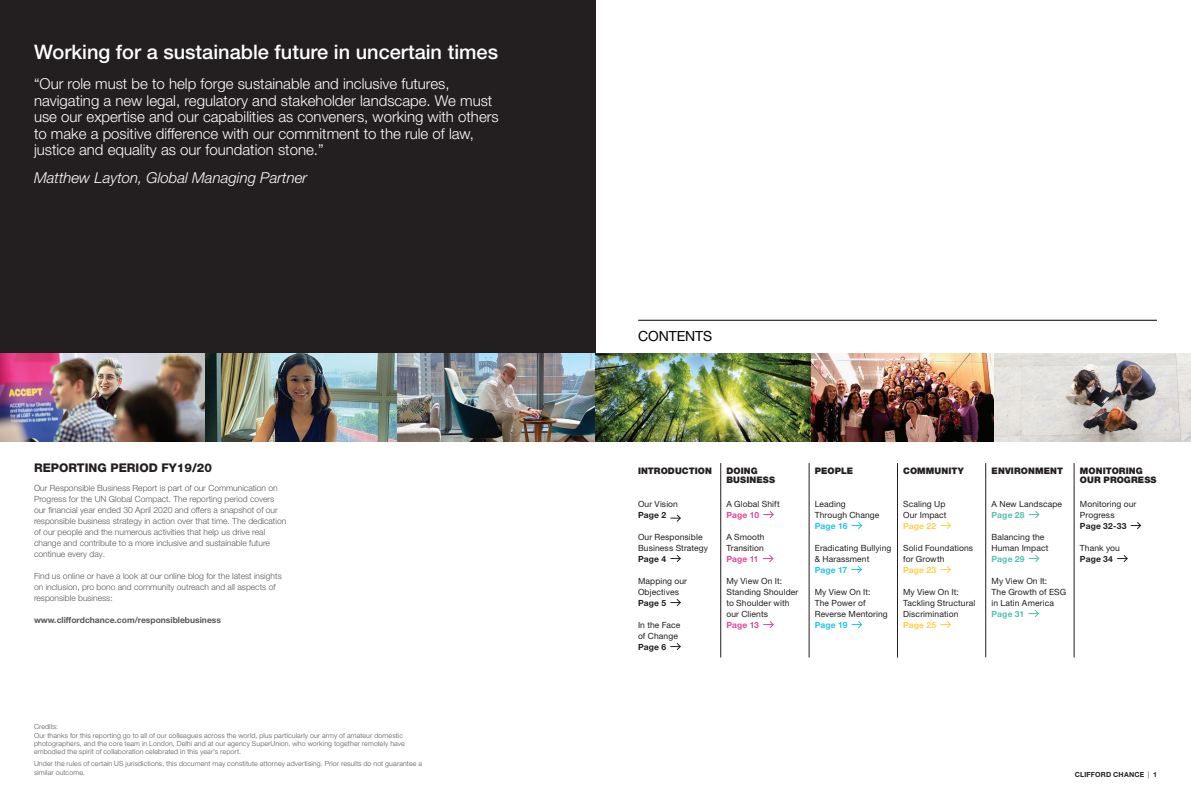
<style>
.page{position:relative;width:1191px;height:791px;background:#fff}
.page>*{position:absolute;margin:0;border:0;box-sizing:border-box;transform-origin:0 0}
._8_Intro_Para_Body{font:500 20px "Helvetica Neue LT Pro";color:#fff}
._9_Intro_Para_Small{font:300 15px/16.5px "Helvetica Neue LT Pro";color:#fff}
._9_Intro_Para_Small-2{font:italic 300 15px "Helvetica Neue LT Pro";color:#fff}
._0_Large_Questions_L{font:14px "Helvetica Neue LT Pro";letter-spacing:-.005em;color:#000}
._8_Intro_Para_Body-2{font:800 12px "Helvetica Neue LT Pro";color:#231f20}
._11_SubHead{font:900 9px/9px "Helvetica Neue LT Pro";letter-spacing:.01em;color:#231f20}
._4_Body_Copy{font:300 8.5px/11px "Helvetica Neue LT Pro";color:#57585a}
._4_Contents_Body{font:8.5px/11px "Helvetica Neue LT Pro";letter-spacing:.01em;color:#231f20}
._4_Body_Copy-2{font:700 8.5px "Helvetica Neue LT Pro";color:#57585a}
._4_Contents_Body-2{font:700 8.5px "Helvetica Neue LT Pro";letter-spacing:.015em;color:#231f20}
._4_Contents_Body-3{font:700 8.5px "Helvetica Neue LT Pro";letter-spacing:.01em;color:#e24699}
._4_Contents_Body-4{font:700 8.5px "Helvetica Neue LT Pro";letter-spacing:.01em;color:#22c2f3}
._4_Contents_Body-5{font:700 8.5px "Helvetica Neue LT Pro";letter-spacing:.02em;color:#fecf48}
._4_Contents_Body-6{font:700 8.5px "Helvetica Neue LT Pro";letter-spacing:.015em;color:#52c0ad}
._16_Footnote{font:300 7px/8.2px "Helvetica Neue LT Pro";letter-spacing:.02em;color:#57585a}
._16_Folio{font:700 7px "Helvetica Neue LT Pro";letter-spacing:.025em;color:#231f20}
.s1{font-weight:300}
</style>
<div class="page">
<div style="left:0;top:0;width:595px;height:353px;background:#231f20"></div>
<svg style="left:670px;top:514px;width:11px;height:8px"></svg>
<svg style="left:670px;top:555px;width:11px;height:7px"></svg>
<svg style="left:670px;top:599px;width:11px;height:7px"></svg>
<svg style="left:670px;top:643px;width:11px;height:7px"></svg>
<svg style="left:763px;top:511px;width:11px;height:7px"></svg>
<svg style="left:763px;top:555px;width:11px;height:7px"></svg>
<svg style="left:763px;top:621px;width:11px;height:7px"></svg>
<svg style="left:851px;top:522px;width:11px;height:7px"></svg>
<svg style="left:851px;top:566px;width:11px;height:7px"></svg>
<svg style="left:851px;top:621px;width:11px;height:7px"></svg>
<svg style="left:940px;top:522px;width:11px;height:7px"></svg>
<svg style="left:940px;top:566px;width:11px;height:7px"></svg>
<svg style="left:940px;top:621px;width:11px;height:7px"></svg>
<svg style="left:1029px;top:511px;width:10px;height:7px"></svg>
<svg style="left:1029px;top:555px;width:11px;height:7px"></svg>
<svg style="left:1028px;top:610px;width:11px;height:7px"></svg>
<svg style="left:1130px;top:522px;width:11px;height:7px"></svg>
<svg style="left:1117px;top:555px;width:11px;height:7px"></svg>
<hr style="left:720px;top:463px;width:1px;height:194px;background:#231f20">
<hr style="left:809px;top:463px;width:1px;height:194px;background:#231f20">
<hr style="left:897px;top:463px;width:1px;height:194px;background:#231f20">
<hr style="left:985px;top:463px;width:1px;height:194px;background:#231f20">
<hr style="left:1074px;top:463px;width:1px;height:194px;background:#231f20">
<hr style="left:638px;top:320px;width:519px;height:1px;background:#000">
<img style="left:0;top:353px;width:994px;height:88px">
<img style="left:994px;top:353px;width:197px;height:88px">
<p class="_8_Intro_Para_Body" style="left:34px;top:40px;width:465px">Working for a sustainable future in uncertain times</p>
<p class="_9_Intro_Para_Small" style="left:34px;top:75px;width:466px">“Our role must be to help forge sustainable and inclusive futures, navigating a new legal, regulatory and stakeholder landscape. We must use our expertise and our capabilities as conveners, working with others to make a positive difference with our commitment to the rule of law, justice and equality as our foundation stone.”</p>
<p class="_9_Intro_Para_Small-2" style="left:34px;top:168px;width:275px">Matthew Layton, Global Managing Partner</p>
<p class="_8_Intro_Para_Body-2" style="left:34px;top:460px;width:180px">REPORTING PERIOD FY19/20</p>
<p class="_4_Body_Copy" style="left:34px;top:482px;width:254px">Our Responsible Business Report is part of our Communication on Progress for the UN Global Compact. The reporting period covers our financial year ended 30 April 2020 and offers a snapshot of our responsible business strategy in action over that time. The dedication of our people and the numerous activities that help us drive real change and contribute to a more inclusive and sustainable future continue every day.</p>
<p class="_4_Body_Copy" style="left:34px;top:570px;width:249px">Find us online or have a look at our online blog for the latest insights on inclusion, pro bono and community outreach and all aspects of responsible business:</p>
<p class="_4_Body_Copy-2" style="left:34px;top:614px;width:188px">www.cliffordchance.com/responsiblebusiness</p>
<p class="_16_Footnote" style="left:34px;top:723px;width:26px">Credits:</p>
<p class="_16_Footnote" style="left:34px;top:731px;width:372px">Our thanks for this reporting go to all of our colleagues across the world, plus particularly our army of amateur domestic photographers, and the core team in London, Delhi and at our agency SuperUnion, who working together remotely have embodied the spirit of collaboration celebrated in this year’s report.</p>
<p class="_16_Footnote" style="left:34px;top:760px;width:389px">Under the rules of certain US jurisdictions, this document may constitute attorney advertising. Prior results do not guarantee a similar outcome.</p>
<p class="_0_Large_Questions_L" style="left:638px;top:327px;width:76px">CONTENTS</p>
<p class="_11_SubHead" style="left:638px;top:466px;width:75px">INTRODUCTION</p>
<p class="_11_SubHead" style="left:726px;top:466px;width:50px">DOING<br>BUSINESS</p>
<p class="_11_SubHead" style="left:814px;top:466px;width:40px">PEOPLE</p>
<p class="_11_SubHead" style="left:903px;top:466px;width:62px">COMMUNITY</p>
<p class="_11_SubHead" style="left:991px;top:466px;width:73px">ENVIRONMENT</p>
<p class="_11_SubHead" style="left:1080px;top:466px;width:78px">MONITORING<br>OUR PROGRESS</p>
<p class="_4_Contents_Body" style="left:638px;top:498px;width:41px">Our Vision</p>
<p class="_4_Contents_Body-2" style="left:638px;top:510px;width:30px">Page 2</p>
<p class="_4_Contents_Body" style="left:638px;top:531px;width:72px">Our Responsible<br>Business Strategy</p>
<p class="_4_Contents_Body-2" style="left:638px;top:554px;width:30px">Page 4</p>
<p class="_4_Contents_Body" style="left:638px;top:575px;width:51px">Mapping our<br>Objectives</p>
<p class="_4_Contents_Body-2" style="left:638px;top:598px;width:30px">Page 5</p>
<p class="_4_Contents_Body" style="left:638px;top:619px;width:44px">In the Face of Change</p>
<p class="_4_Contents_Body-2" style="left:638px;top:642px;width:30px">Page 6</p>
<p class="_4_Contents_Body" style="left:726px;top:498px;width:55px">A Global Shift</p>
<p class="_4_Contents_Body-3" style="left:726px;top:510px;width:34px">Page 10</p>
<p class="_4_Contents_Body" style="left:726px;top:531px;width:40px">A Smooth<br>Transition</p>
<p class="_4_Contents_Body-3" style="left:726px;top:554px;width:34px">Page 11</p>
<p class="_4_Contents_Body" style="left:726px;top:575px;width:73px">My View On It:<br>Standing Shoulder to Shoulder with our Clients</p>
<p class="_4_Contents_Body-3" style="left:726px;top:620px;width:34px">Page 13</p>
<p class="_4_Contents_Body" style="left:903px;top:498px;width:45px">Scaling Up<br>Our Impact</p>
<p class="_4_Contents_Body-5" style="left:903px;top:521px;width:35px">Page 22</p>
<p class="_4_Contents_Body" style="left:903px;top:542px;width:71px">Solid Foundations for Growth</p>
<p class="_4_Contents_Body-5" style="left:903px;top:565px;width:35px">Page 23</p>
<p class="_4_Contents_Body" style="left:903px;top:586px;width:74px">My View On It:<br>Tackling Structural<br>Discrimination</p>
<p class="_4_Contents_Body-5" style="left:903px;top:620px;width:35px">Page 25</p>
<p class="_4_Contents_Body" style="left:814px;top:498px;width:66px">Leading<br>Through Change</p>
<p class="_4_Contents_Body-4" style="left:814px;top:521px;width:34px">Page 16</p>
<p class="_4_Contents_Body" style="left:814px;top:542px;width:78px">Eradicating Bullying &amp; Harassment</p>
<p class="_4_Contents_Body-4" style="left:814px;top:565px;width:34px">Page 17</p>
<p class="_4_Contents_Body" style="left:814px;top:586px;width:74px">My View On It:<br>The Power of<br>Reverse Mentoring</p>
<p class="_4_Contents_Body-4" style="left:814px;top:620px;width:34px">Page 19</p>
<p class="_4_Contents_Body" style="left:991px;top:498px;width:72px">A New Landscape</p>
<p class="_4_Contents_Body-6" style="left:991px;top:510px;width:35px">Page 28</p>
<p class="_4_Contents_Body" style="left:991px;top:531px;width:58px">Balancing the<br>Human Impact</p>
<p class="_4_Contents_Body-6" style="left:991px;top:554px;width:35px">Page 29</p>
<p class="_4_Contents_Body" style="left:991px;top:575px;width:76px">My View On It:<br>The Growth of ESG in Latin America</p>
<p class="_4_Contents_Body-6" style="left:991px;top:609px;width:34px">Page 31</p>
<p class="_4_Contents_Body" style="left:1080px;top:498px;width:58px">Monitoring our<br>Progress</p>
<p class="_4_Contents_Body-2" style="left:1080px;top:521px;width:48px">Page 32-33</p>
<p class="_4_Contents_Body" style="left:1080px;top:542px;width:42px">Thank you</p>
<p class="_4_Contents_Body-2" style="left:1080px;top:554px;width:35px">Page 34</p>
<p class="_16_Folio" style="left:1074px;top:770px;width:84px">CLIFFORD CHANCE <span class="s1">|</span> 1</p>
</div>
